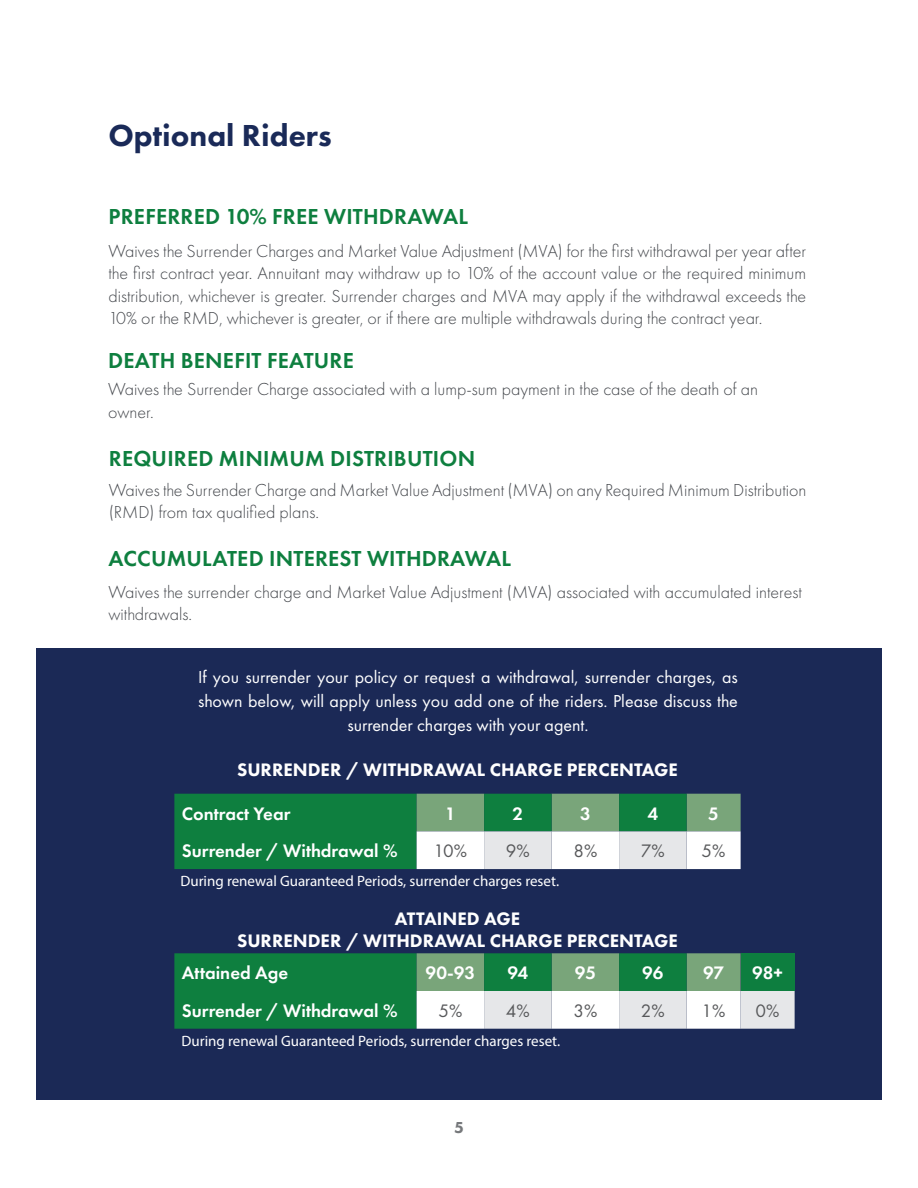
<style>
.page{position:relative;width:918px;height:1188px;background:#fff}
.page>*{position:absolute;margin:0;border:0;box-sizing:border-box;transform-origin:0 0}
.t1{font:800 31.5px "Futura PT";color:#1a2a58}
.t2{font:600 22.5px "Futura PT";letter-spacing:.01em;color:#0e7f3f}
.t3{font:600 18.75px "Futura PT";color:#fff}
.t4{font:800 18.75px "Futura PT";color:#fff}
.t5{font:18.75px "Futura PT";color:#57585a}
.t6{font:300 18px/22.5px "Futura PT";color:#43464b}
.t7{font:18px/24px "Futura PT";color:#fff;text-align:center}
.t8{font:800 16.5px "Futura PT";color:#76787b}
.t9{font:15px "Myriad Pro";color:#fff}
</style>
<div class="page">
<div style="left:36px;top:648px;width:846px;height:451px;background:#1b2956"></div>
<svg style="left:174px;top:794px;width:567px;height:75px;background:#61a67d"></svg>
<svg style="left:174px;top:953px;width:621px;height:76px;background:#62a67e"></svg>
<p class="t1" style="left:108px;top:115px;width:225px">Optional Riders</p>
<p class="t2" style="left:109px;top:203px;width:361px">PREFERRED 10% FREE WITHDRAWAL</p>
<p class="t6" style="left:108px;top:240px;width:699px;text-align:justify">Waives the Surrender Charges and Market Value Adjustment (MVA) for the first withdrawal per year after the first contract year. Annuitant may withdraw up to 10% of the account value or the required minimum distribution, whichever is greater. Surrender charges and MVA may apply if the withdrawal exceeds the 10% or the RMD, whichever is greater, or if there are multiple withdrawals during the contract year.</p>
<p class="t2" style="left:108px;top:347px;width:247px">DEATH BENEFIT FEATURE</p>
<p class="t6" style="left:108px;top:378px;width:652px">Waives the Surrender Charge associated with a lump-sum payment in the case of the death of an owner.</p>
<p class="t2" style="left:109px;top:444px;width:368px">REQUIRED MINIMUM DISTRIBUTION</p>
<p class="t6" style="left:109px;top:478px;width:699px">Waives the Surrender Charge and Market Value Adjustment (MVA) on any Required Minimum Distribution (RMD) from tax qualified plans.</p>
<p class="t2" style="left:109px;top:545px;width:404px">ACCUMULATED INTEREST WITHDRAWAL</p>
<p class="t6" style="left:108px;top:581px;width:695px">Waives the surrender charge and Market Value Adjustment (MVA) associated with accumulated interest withdrawals.</p>
<p class="t7" style="left:198px;top:665px;width:541px">If you surrender your policy or request a withdrawal, surrender charges, as shown below, will apply unless you add one of the riders. Please discuss the surrender charges with your agent.</p>
<p class="t4" style="left:237px;top:758px;width:442px">SURRENDER / WITHDRAWAL CHARGE PERCENTAGE</p>
<p class="t3" style="left:182px;top:802px;width:110px">Contract Year</p>
<p class="t3" style="left:445px;top:802px;width:12px">1</p>
<p class="t3" style="left:513px;top:802px;width:12px">2</p>
<p class="t3" style="left:580px;top:802px;width:12px">3</p>
<p class="t3" style="left:648px;top:802px;width:12px">4</p>
<p class="t3" style="left:708px;top:802px;width:12px">5</p>
<p class="t3" style="left:182px;top:839px;width:217px">Surrender / Withdrawal %</p>
<p class="t5" style="left:434px;top:840px;width:35px">10%</p>
<p class="t5" style="left:506px;top:840px;width:25px">9%</p>
<p class="t5" style="left:573px;top:840px;width:25px">8%</p>
<p class="t5" style="left:641px;top:840px;width:25px">7%</p>
<p class="t5" style="left:702px;top:840px;width:25px">5%</p>
<p class="t9" style="left:180px;top:872px;width:380px">During renewal Guaranteed Periods, surrender charges reset.</p>
<p class="t4" style="left:395px;top:907px;width:127px">ATTAINED AGE</p>
<p class="t4" style="left:237px;top:929px;width:442px">SURRENDER / WITHDRAWAL CHARGE PERCENTAGE</p>
<p class="t3" style="left:182px;top:961px;width:108px">Attained Age</p>
<p class="t3" style="left:425px;top:961px;width:51px">90-93</p>
<p class="t3" style="left:507px;top:961px;width:22px">94</p>
<p class="t3" style="left:575px;top:961px;width:23px">95</p>
<p class="t3" style="left:642px;top:961px;width:23px">96</p>
<p class="t3" style="left:703px;top:961px;width:22px">97</p>
<p class="t3" style="left:752px;top:961px;width:32px">98+</p>
<p class="t3" style="left:182px;top:999px;width:217px">Surrender / Withdrawal %</p>
<p class="t5" style="left:438px;top:1000px;width:25px">5%</p>
<p class="t5" style="left:506px;top:1000px;width:25px">4%</p>
<p class="t5" style="left:573px;top:1000px;width:25px">3%</p>
<p class="t5" style="left:641px;top:1000px;width:25px">2%</p>
<p class="t5" style="left:702px;top:1000px;width:25px">1%</p>
<p class="t5" style="left:756px;top:1000px;width:25px">0%</p>
<p class="t9" style="left:182px;top:1032px;width:380px">During renewal Guaranteed Periods, surrender charges reset.</p>
<p class="t8" style="left:454px;top:1117px;width:11px">5</p>
</div>
